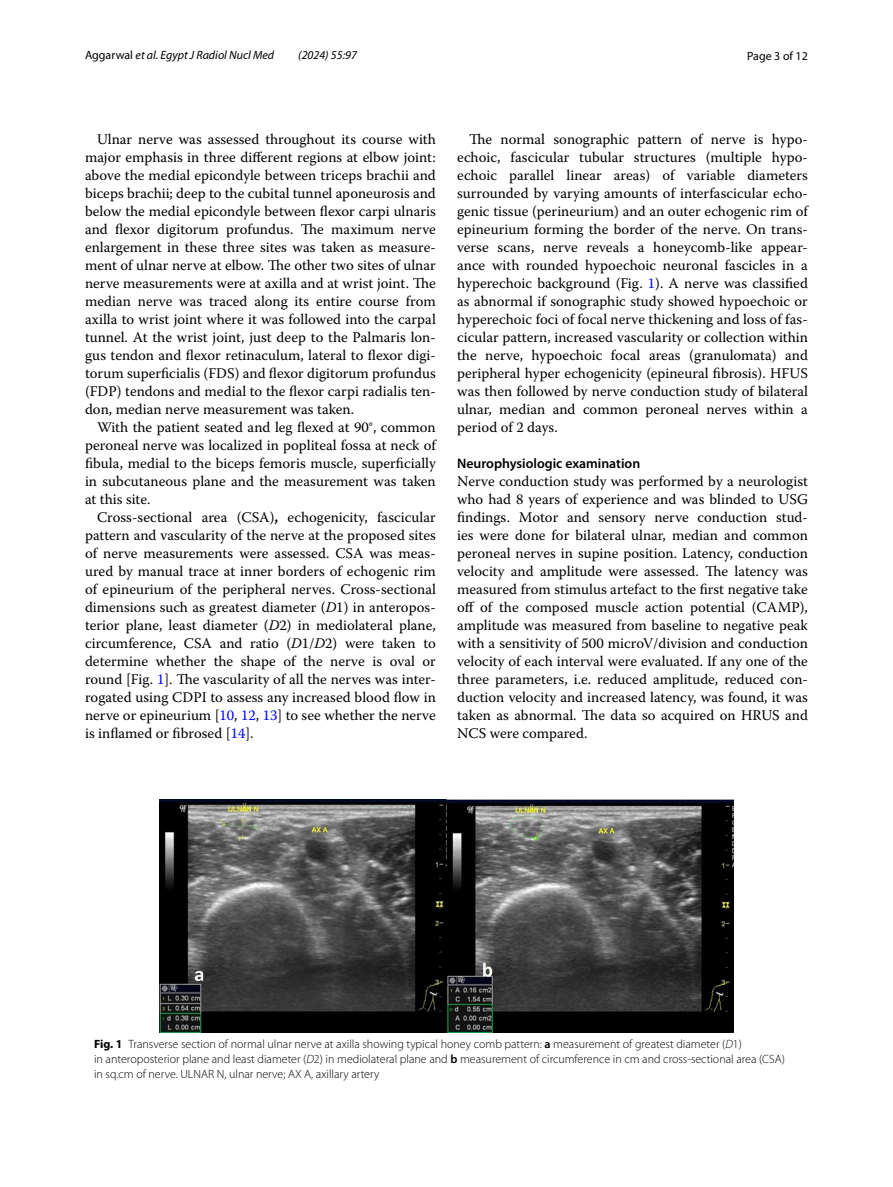
<style>
.page{position:relative;width:893px;height:1187px;background:#fff}
.page>*{position:absolute;margin:0;border:0;box-sizing:border-box;transform-origin:0 0}
.t1{font:14.7px/18px "Warnock Pro";color:#000;text-align:justify}
.t2{font:600 13.8px "Myriad Pro";color:#000}
.t3{font:300 12px/15px "Myriad Pro";color:#000}
.t4{font:italic 12px "Myriad Pro";color:#000}
.t5{font:12px "Myriad Pro";color:#000}
.s1{font-style:normal}
.s2{font-weight:700}
.s3{font-style:italic}
.s4{color:#00f}
.s5{font-weight:600}
</style>
<div class="page">
<img style="left:160px;top:799px;width:573px;height:233px">
<p class="t4" style="left:85px;top:48px;width:191px"><span class="s1">Aggarwal</span> et al. Egypt J Radiol Nucl Med</p>
<p class="t4" style="left:298px;top:48px;width:60px">(2024) 55:97</p>
<p class="t5" style="left:747px;top:48px;width:62px">Page 3 of 12</p>
<p class="t1" style="left:85px;top:130px;width:352px;text-indent:12px">Ulnar nerve was assessed throughout its course with major emphasis in three different regions at elbow joint: above the medial epicondyle between triceps brachii and biceps brachii; deep to the cubital tunnel aponeurosis and below the medial epicondyle between flexor carpi ulnaris and flexor digitorum profundus. The maximum nerve enlargement in these three sites was taken as measure&shy;ment of ulnar nerve at elbow. The other two sites of ulnar nerve measurements were at axilla and at wrist joint. The median nerve was traced along its entire course from axilla to wrist joint where it was followed into the carpal tunnel. At the wrist joint, just deep to the Palmaris lon&shy;gus tendon and flexor retinaculum, lateral to flexor digi&shy;torum superficialis (FDS) and flexor digitorum profundus (FDP) tendons and medial to the flexor carpi radialis ten&shy;don, median nerve measurement was taken.</p>
<p class="t1" style="left:85px;top:418px;width:352px;text-indent:12px">With the patient seated and leg flexed at 90°, common peroneal nerve was localized in popliteal fossa at neck of fibula, medial to the biceps femoris muscle, superficially in subcutaneous plane and the measurement was taken at this site.</p>
<p class="t1" style="left:85px;top:508px;width:352px;text-indent:12px">Cross-sectional area (CSA)<span class="s2">,</span> echogenicity, fascicular pattern and vascularity of the nerve at the proposed sites of nerve measurements were assessed. CSA was meas&shy;ured by manual trace at inner borders of echogenic rim of epineurium of the peripheral nerves. Cross-sectional dimensions such as greatest diameter (<span class="s3">D</span>1) in anteropos&shy;terior plane, least diameter (<span class="s3">D</span>2) in mediolateral plane, circumference, CSA and ratio (<span class="s3">D</span>1/<span class="s3">D</span>2) were taken to determine whether the shape of the nerve is oval or round [Fig. <span class="s4">1</span>]. The vascularity of all the nerves was inter&shy;rogated using CDPI to assess any increased blood flow in nerve or epineurium [<span class="s4">10</span>, <span class="s4">12</span>, <span class="s4">13</span>] to see whether the nerve is inflamed or fibrosed [<span class="s4">14</span>].</p>
<p class="t1" style="left:457px;top:130px;width:352px;text-indent:12px">The normal sonographic pattern of nerve is hypo&shy;echoic, fascicular tubular structures (multiple hypo&shy;echoic parallel linear areas) of variable diameters surrounded by varying amounts of interfascicular echo&shy;genic tissue (perineurium) and an outer echogenic rim of epineurium forming the border of the nerve. On trans&shy;verse scans, nerve reveals a honeycomb-like appear&shy;ance with rounded hypoechoic neuronal fascicles in a hyperechoic background (Fig. <span class="s4">1</span>). A nerve was classified as abnormal if sonographic study showed hypoechoic or hyperechoic foci of focal nerve thickening and loss of fas&shy;cicular pattern, increased vascularity or collection within the nerve, hypoechoic focal areas (granulomata) and peripheral hyper echogenicity (epineural fibrosis). HFUS was then followed by nerve conduction study of bilateral ulnar, median and common peroneal nerves within a period of 2 days.</p>
<p class="t2" style="left:457px;top:454px;width:185px">Neurophysiologic examination</p>
<p class="t1" style="left:457px;top:472px;width:352px">Nerve conduction study was performed by a neurologist who had 8 years of experience and was blinded to USG findings. Motor and sensory nerve conduction stud&shy;ies were done for bilateral ulnar, median and common peroneal nerves in supine position. Latency, conduction velocity and amplitude were assessed. The latency was measured from stimulus artefact to the first negative take off of the composed muscle action potential (CAMP), amplitude was measured from baseline to negative peak with a sensitivity of 500 microV/division and conduction velocity of each interval were evaluated. If any one of the three parameters, i.e. reduced amplitude, reduced con&shy;duction velocity and increased latency, was found, it was taken as abnormal. The data so acquired on HRUS and NCS were compared.</p>
<p class="t3" style="left:94px;top:1036px;width:692px"><span class="s2">Fig. 1</span> Transverse section of normal ulnar nerve at axilla showing typical honey comb pattern: <span class="s5">a</span> measurement of greatest diameter (<span class="s3">D</span>1)<br>in anteroposterior plane and least diameter (<span class="s3">D</span>2) in mediolateral plane and <span class="s5">b</span> measurement of circumference in cm and cross-sectional area (CSA) in sq.cm of nerve. ULNAR N, ulnar nerve; AX A, axillary artery</p>
</div>
